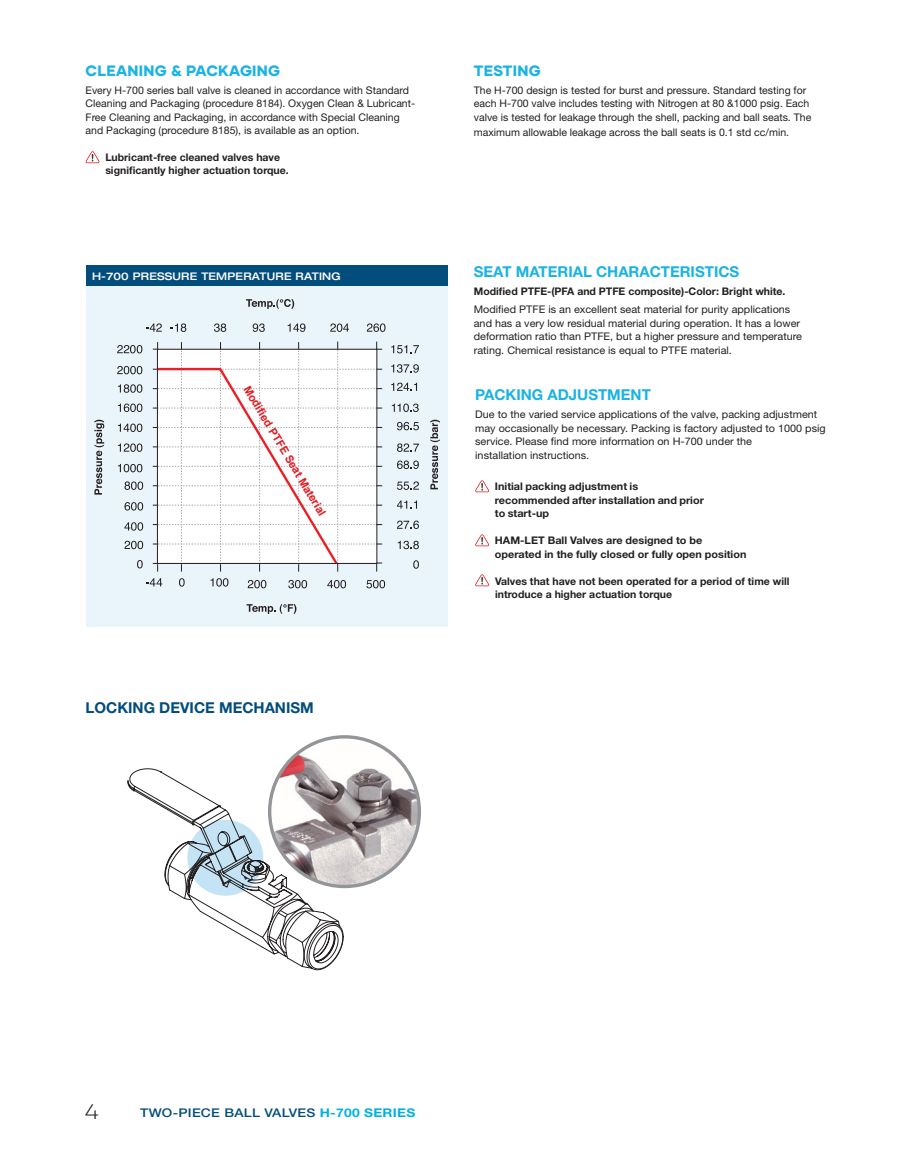
<style>
.page{position:relative;width:915px;height:1170px;background:#fff}
.page>*{position:absolute;margin:0;border:0;box-sizing:border-box;transform-origin:0 0}
.t1{font:300 21px "Gilmer";color:#231f20;scale:1.15 1}
.t2{font:700 15px "Helvetica Neue LT Std";color:#1ab3e4}
.t3{font:800 15px "Gilmer";letter-spacing:.02em;color:#1ab3e4}
.t4{font:700 15px "Helvetica Neue LT Std";color:#034d7c}
.t5{font:500 12px "Helvetica Neue LT Std";letter-spacing:.02em;color:#034d7c;scale:1.15 1}
.t6{font:700 11.1px "Arial";color:#e21a21}
.t7{font:10.5px/13.5px "Helvetica Neue LT Std";color:#231f20}
.t8{font:700 10.5px/13.5px "Helvetica Neue LT Std";color:#231f20}
.t9{font:500 expanded 10.5px "Helvetica Neue LT Std";letter-spacing:.02em;color:#fff}
.s1{font-weight:700;color:#00b2e3}
</style>
<div class="page">
<img style="left:269px;top:736px;width:150px;height:150px;border-radius:75px">
<svg style="left:127px;top:768px;width:216px;height:201px"></svg>
<svg style="left:85px;top:151px;width:14px;height:12px"></svg>
<div style="left:86px;top:265px;width:361px;height:21px;background:#034d7c"></div>
<div style="left:86px;top:286px;width:361px;height:340px;background:#eaf5fb"></div>
<svg style="left:117px;top:345px;width:25px;height:8px"></svg>
<svg style="left:117px;top:366px;width:25px;height:8px"></svg>
<svg style="left:118px;top:384px;width:24px;height:9px"></svg>
<svg style="left:118px;top:403px;width:24px;height:9px"></svg>
<svg style="left:118px;top:423px;width:24px;height:9px"></svg>
<svg style="left:118px;top:443px;width:24px;height:9px"></svg>
<svg style="left:118px;top:464px;width:24px;height:8px"></svg>
<svg style="left:124px;top:481px;width:19px;height:9px"></svg>
<svg style="left:124px;top:502px;width:19px;height:8px"></svg>
<svg style="left:124px;top:522px;width:19px;height:8px"></svg>
<svg style="left:124px;top:540px;width:19px;height:9px"></svg>
<svg style="left:179px;top:578px;width:5px;height:8px"></svg>
<svg style="left:210px;top:578px;width:18px;height:8px"></svg>
<svg style="left:247px;top:580px;width:19px;height:8px"></svg>
<svg style="left:288px;top:580px;width:19px;height:8px"></svg>
<svg style="left:327px;top:580px;width:19px;height:8px"></svg>
<svg style="left:366px;top:580px;width:19px;height:8px"></svg>
<svg style="left:146px;top:578px;width:16px;height:8px"></svg>
<svg style="left:170px;top:323px;width:16px;height:9px"></svg>
<svg style="left:214px;top:323px;width:12px;height:9px"></svg>
<svg style="left:252px;top:323px;width:13px;height:9px"></svg>
<svg style="left:287px;top:323px;width:18px;height:9px"></svg>
<svg style="left:146px;top:323px;width:16px;height:8px"></svg>
<svg style="left:330px;top:323px;width:19px;height:9px"></svg>
<svg style="left:366px;top:323px;width:19px;height:9px"></svg>
<svg style="left:391px;top:345px;width:28px;height:8px"></svg>
<svg style="left:391px;top:364px;width:27px;height:8px"></svg>
<svg style="left:391px;top:382px;width:26px;height:9px"></svg>
<svg style="left:391px;top:403px;width:27px;height:9px"></svg>
<svg style="left:397px;top:422px;width:22px;height:8px"></svg>
<svg style="left:397px;top:443px;width:22px;height:9px"></svg>
<svg style="left:397px;top:460px;width:21px;height:9px"></svg>
<svg style="left:397px;top:481px;width:22px;height:9px"></svg>
<svg style="left:397px;top:500px;width:20px;height:8px"></svg>
<svg style="left:397px;top:520px;width:22px;height:9px"></svg>
<svg style="left:397px;top:540px;width:22px;height:9px"></svg>
<svg style="left:413px;top:560px;width:6px;height:8px"></svg>
<svg style="left:430px;top:419px;width:10px;height:70px"></svg>
<svg style="left:246px;top:604px;width:50px;height:10px"></svg>
<svg style="left:246px;top:299px;width:48px;height:10px"></svg>
<svg style="left:137px;top:560px;width:6px;height:8px"></svg>
<svg style="left:94px;top:419px;width:10px;height:75px"></svg>
<svg style="left:153px;top:341px;width:229px;height:230px;background:#f7f5f6"></svg>
<div style="left:157px;top:349px;width:220px;height:214px;border:1px solid #231f20"></div>
<svg style="left:475px;top:480px;width:14px;height:12px"></svg>
<svg style="left:475px;top:534px;width:14px;height:12px"></svg>
<svg style="left:475px;top:574px;width:14px;height:12px"></svg>
<h2 class="t3" style="left:86px;top:61px;width:196px">CLEANING &amp; PACKAGING</h2>
<p class="t7" style="left:86px;top:83px;width:331px">Every H-700 series ball valve is cleaned in accordance with Standard Cleaning and Packaging (procedure 8184). Oxygen Clean &amp; Lubricant-Free Cleaning and Packaging, in accordance with Special Cleaning and Packaging (procedure 8185), is available as an option.</p>
<p class="t8" style="left:105px;top:151px;width:185px;line-height:12.8px">Lubricant-free cleaned valves have significantly higher actuation torque.</p>
<p class="t9" style="left:92px;top:269px;width:250px">H-700 PRESSURE TEMPERATURE RATING</p>
<p class="t6" style="left:251px;top:383px;width:151px;rotate:59deg">Modified PTFE Seat Material</p>
<h2 class="t4" style="left:86px;top:698px;width:230px">LOCKING DEVICE MECHANISM</h2>
<h2 class="t3" style="left:473px;top:61px;width:68px">TESTING</h2>
<p class="t7" style="left:473px;top:83px;width:339px">The H-700 design is tested for burst and pressure. Standard testing for each H-700 valve includes testing with Nitrogen at 80 &amp;1000 psig. Each valve is tested for leakage through the shell, packing and ball seats. The</p>
<p class="t7" style="left:473px;top:125px;width:317px">maximum allowable leakage across the ball seats is 0.1 std cc/min.</p>
<h2 class="t2" style="left:473px;top:262px;width:267px">SEAT MATERIAL CHARACTERISTICS</h2>
<p class="t8" style="left:473px;top:284px;width:313px">Modified PTFE-(PFA and PTFE composite)-Color: Bright white.</p>
<p class="t7" style="left:473px;top:302px;width:329px">Modified PTFE is an excellent seat material for purity applications and has a very low residual material during operation. It has a lower deformation ratio than PTFE, but a higher pressure and temperature rating. Chemical resistance is equal to PTFE material.</p>
<h2 class="t2" style="left:475px;top:385px;width:177px">PACKING ADJUSTMENT</h2>
<p class="t7" style="left:475px;top:407px;width:352px">Due to the varied service applications of the valve, packing adjustment may occasionally be necessary. Packing is factory adjusted to 1000 psig service. Please find more information on H-700 under the<br>installation instructions.</p>
<p class="t8" style="left:494px;top:479px;width:210px">Initial packing adjustment is recommended after installation and prior to start-up</p>
<p class="t8" style="left:494px;top:533px;width:253px">HAM-LET Ball Valves are designed to be operated in the fully closed or fully open position</p>
<p class="t8" style="left:495px;top:573px;width:296px">Valves that have not been operated for a period of time will introduce a higher actuation torque</p>
<h1 class="t1" style="left:85px;top:1098px;width:14px">4</h1>
<p class="t5" style="left:140px;top:1105px;width:241px">TWO-PIECE BALL VALVES <span class="s1">H-700 SERIES</span></p>
</div>
